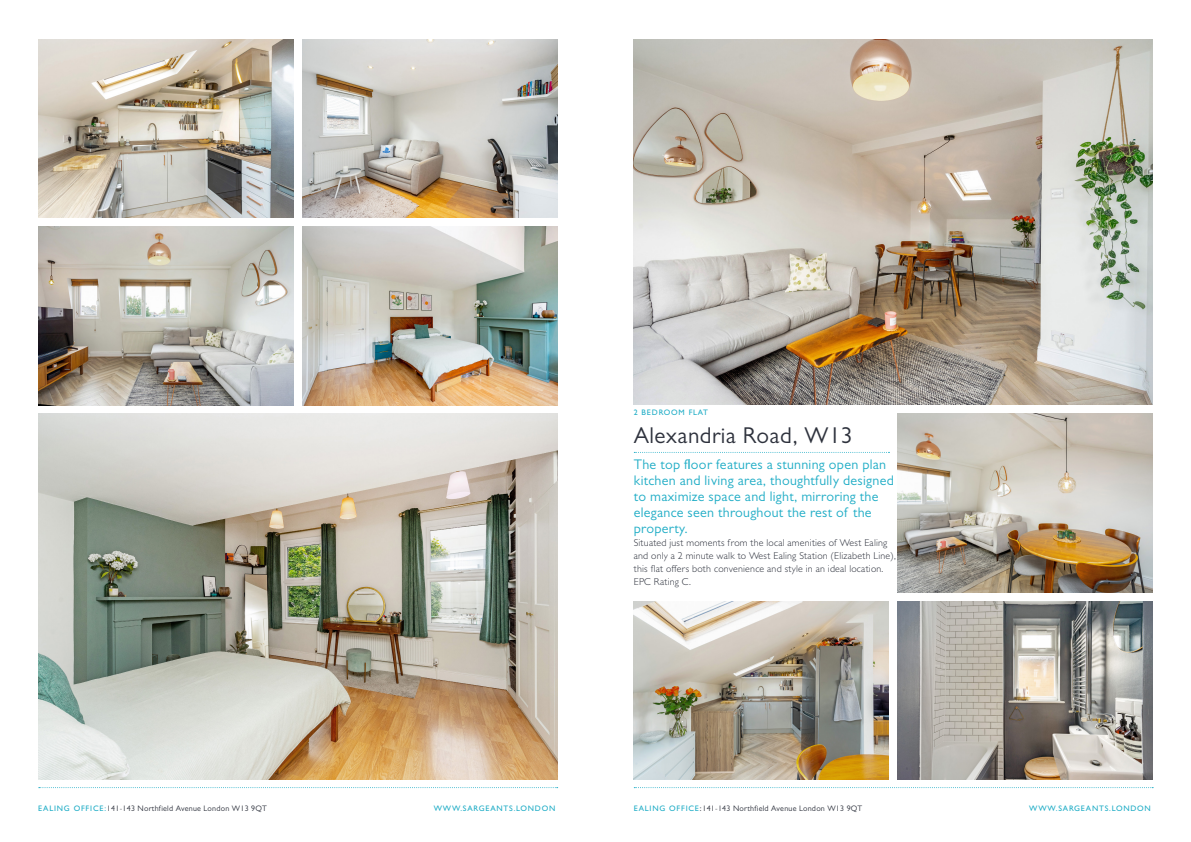
<style>
.page{position:relative;width:1191px;height:842px;background:#fff}
.page>*{position:absolute;margin:0;border:0;box-sizing:border-box;transform-origin:0 0}
.t1{font:23px "Gill Sans MT Pro";letter-spacing:.02em;color:#2e323d}
.t2{font:14px/16px "Gill Sans MT Pro";letter-spacing:.02em;color:#20adc6}
.t3{font:300 10px/13px "Gill Sans MT Std";letter-spacing:.02em;color:#2e323d}
.t4{font:8px "Gill Sans MT Pro";letter-spacing:.03em;color:#2e323d}
.t5{font:500 8px "Gill Sans MT Std";letter-spacing:.1em;color:#20adc6}
.s1{font-family:"Gill Sans MT Std";font-weight:500;color:#20adc6}
.s2{font-family:"Gill Sans MT Std";font-weight:500}
</style>
<div class="page">
<svg style="left:634px;top:787px;width:519px;height:1px"></svg>
<svg style="left:39px;top:787px;width:519px;height:1px"></svg>
<img style="left:634px;top:39px;width:518px;height:366px">
<img style="left:897px;top:414px;width:255px;height:178px">
<img style="left:897px;top:601px;width:255px;height:178px">
<img style="left:38px;top:227px;width:256px;height:178px">
<img style="left:38px;top:39px;width:255px;height:179px">
<img style="left:38px;top:414px;width:519px;height:365px">
<img style="left:302px;top:39px;width:255px;height:179px">
<img style="left:302px;top:227px;width:255px;height:178px">
<svg style="left:634px;top:452px;width:255px;height:1px"></svg>
<img style="left:634px;top:601px;width:255px;height:178px">
<p class="t5" style="left:634px;top:408px;width:76px">2 BEDROOM FLAT</p>
<p class="t1" style="left:634px;top:422px;width:220px">Alexandria Road, W13</p>
<p class="t2" style="left:634px;top:456px;width:261px">The top floor features a stunning open plan kitchen and living area, thoughtfully designed to maximize space and light, mirroring the elegance seen throughout the rest of the property.</p>
<p class="t3" style="left:634px;top:536px;width:263px">Situated just moments from the local amenities of West Ealing and only a 2 minute walk to West Ealing Station (Elizabeth Line), this flat offers both convenience and style in an ideal location.<br>EPC Rating C.</p>
<p class="t4" style="left:38px;top:803px;width:230px"><span class="s1">EALING OFFICE:</span>141-143 Northfield Avenue London W13 9QT</p>
<p class="t5" style="left:434px;top:803px;width:123px">WWW.SARGEANTS.LONDON</p>
<p class="t4" style="left:634px;top:803px;width:230px"><span class="s1">EALING OFFICE</span><span class="s2">:</span>141-143 Northfield Avenue London W13 9QT</p>
<p class="t5" style="left:1029px;top:803px;width:123px">WWW.SARGEANTS.LONDON</p>
</div>
